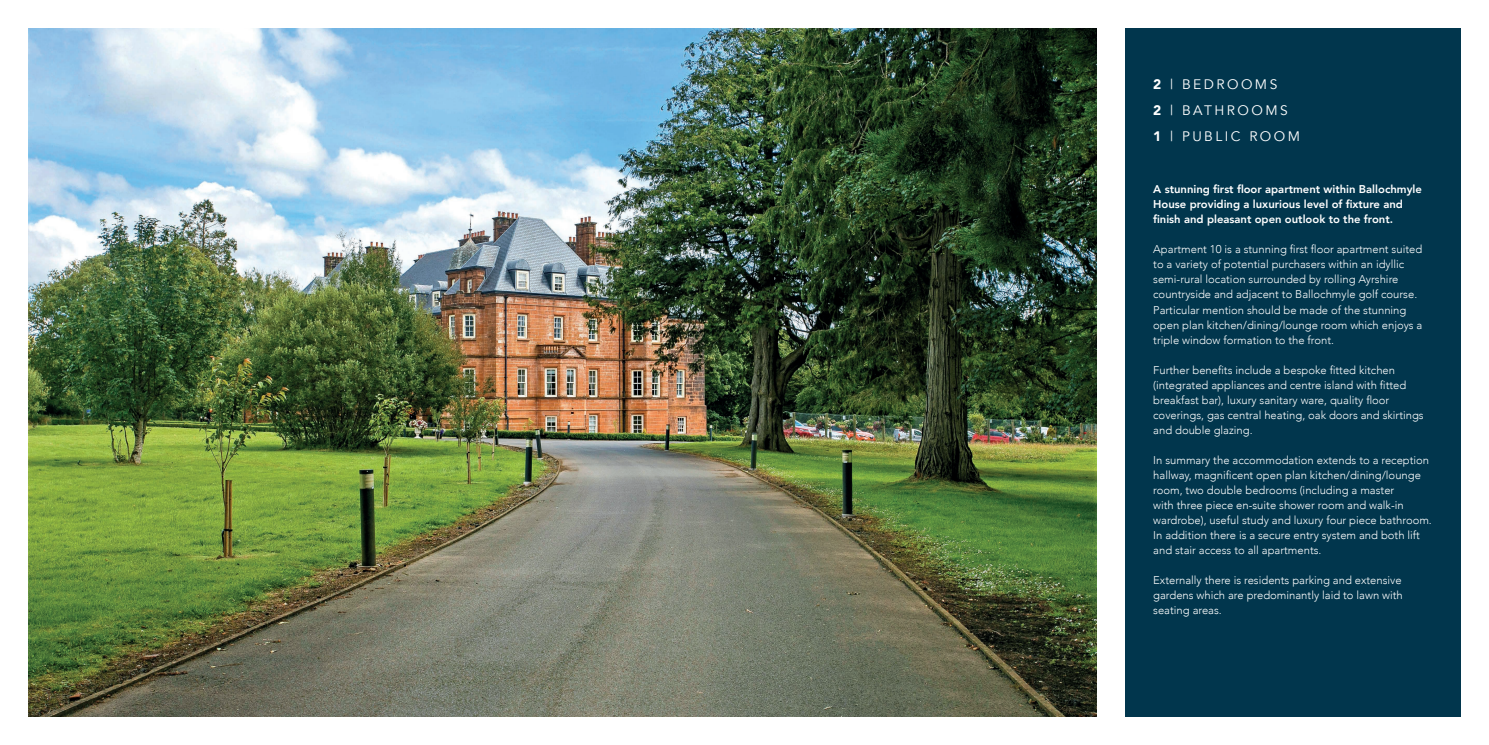
<style>
.page{position:relative;width:1489px;height:745px;background:#fff}
.page>*{position:absolute;margin:0;border:0;box-sizing:border-box;transform-origin:0 0}
.t1{font:13.75px/26.2px "Avenir";letter-spacing:.18em;color:#fff}
.t2{font:300 11.25px/15px "Avenir";color:#fff}
.t3{font:800 11.25px/15px "Avenir";color:#fff}
.s1{font-weight:900}
</style>
<div class="page">
<div style="left:28px;top:28px;width:1432px;height:688px;background:#01364d"></div>
<div style="left:1096px;top:0;width:28px;height:744px;background:#fff"></div>
<img style="left:28px;top:28px;width:1068px;height:688px">
<p class="t1" style="left:1153px;top:71px;width:148px"><span class="s1">2</span> | BEDROOMS<br><span class="s1">2</span> | BATHROOMS<br><span class="s1">1</span> | PUBLIC ROOM</p>
<p class="t3" style="left:1153px;top:182px;width:270px">A stunning first floor apartment within Ballochmyle<br>House providing a luxurious level of fixture and finish and pleasant open outlook to the front.</p>
<p class="t2" style="left:1153px;top:242px;width:271px">Apartment 10 is a stunning first floor apartment suited to a variety of potential purchasers within an idyllic semi-rural location surrounded by rolling Ayrshire countryside and adjacent to Ballochmyle golf course.<br>Particular mention should be made of the stunning open plan kitchen/dining/lounge room which enjoys a triple window formation to the front.</p>
<p class="t2" style="left:1153px;top:362px;width:272px">Further benefits include a bespoke fitted kitchen (integrated appliances and centre island with fitted breakfast bar), luxury sanitary ware, quality floor coverings, gas central heating, oak doors and skirtings and double glazing.</p>
<p class="t2" style="left:1153px;top:452px;width:280px">In summary the accommodation extends to a reception hallway, magnificent open plan kitchen/dining/lounge room, two double bedrooms (including a master<br>with three piece en-suite shower room and walk-in wardrobe), useful study and luxury four piece bathroom.<br>In addition there is a secure entry system and both lift and stair access to all apartments.</p>
<p class="t2" style="left:1153px;top:572px;width:251px;text-align:justify">Externally there is residents parking and extensive gardens which are predominantly laid to lawn with seating areas.</p>
</div>
